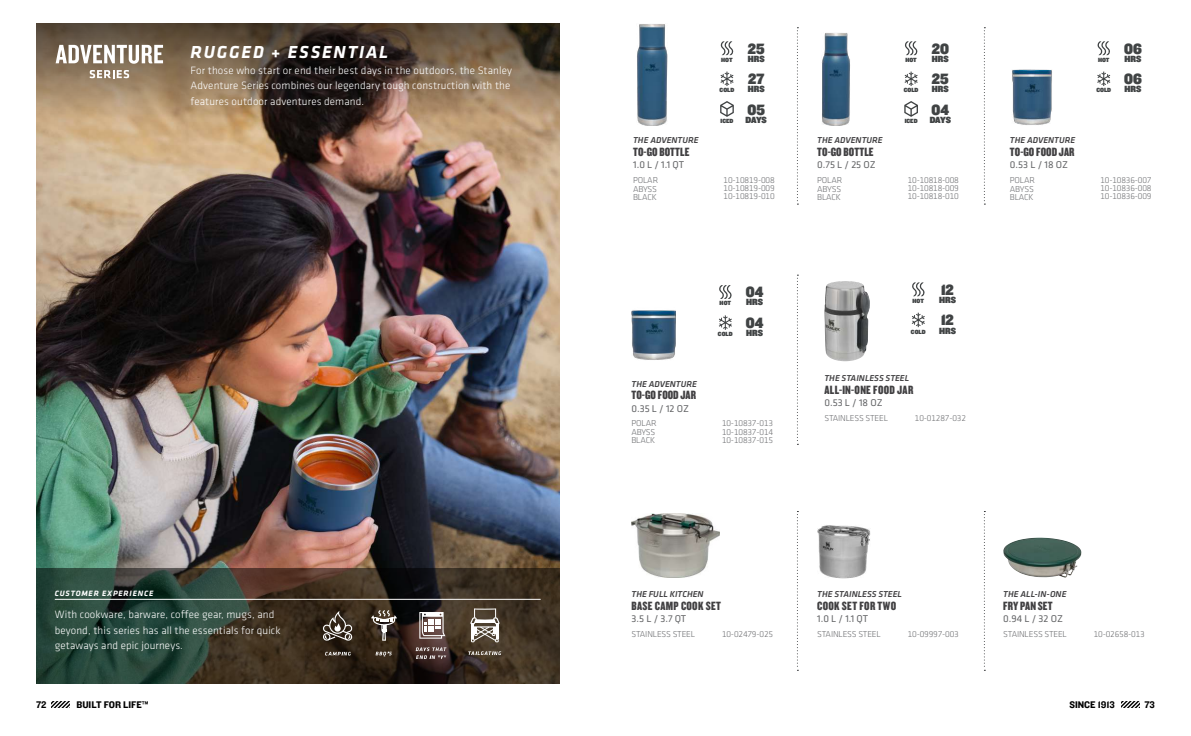
<style>
.page{position:relative;width:1191px;height:736px;background:#fff}
.page>*{position:absolute;margin:0;border:0;box-sizing:border-box;transform-origin:0 0}
.t1{font:italic 700 18px "Klavika";letter-spacing:.1em;color:#fff}
.t2{font:15.5px "Knockout 91 Ultmt Middlewt";color:#404344}
.t3{font:12.4px "Knockout 69 Full Liteweight";letter-spacing:.015em;color:#414042}
.t4{font:300 11px/15.5px "Klavika";letter-spacing:.01em;color:#fff}
.t5{font:10.2px "Klavika";letter-spacing:-.005em;color:#636466}
.t6{font:10px "Knockout 51 Middleweight";color:#000}
.t7{font:9.3px "Knockout 91 Ultmt Middlewt";letter-spacing:-.005em;color:#404344}
.t8{font:300 8.9px/8px "Klavika";letter-spacing:-.02em;color:#6d6e71}
.t9{font:italic 500 8.9px "Klavika";color:#414042}
.t10{font:italic 700 8px "Klavika";letter-spacing:.1em;color:#fff}
.t11{font:6.2px "Knockout 91 Ultmt Middlewt";color:#404344}
</style>
<div class="page">
<svg style="left:51px;top:701px;width:18px;height:6px"></svg>
<svg style="left:1122px;top:701px;width:18px;height:6px"></svg>
<img style="left:36px;top:126px;width:523px;height:441px">
<svg style="left:36px;top:23px;width:523px;height:103px;background:#715d49"></svg>
<svg style="left:36px;top:567px;width:523px;height:116px;background:#333629"></svg>
<svg style="left:371px;top:609px;width:26px;height:31px"></svg>
<svg style="left:375px;top:651px;width:17px;height:5px"></svg>
<svg style="left:322px;top:610px;width:31px;height:30px"></svg>
<svg style="left:325px;top:651px;width:26px;height:4px"></svg>
<svg style="left:419px;top:611px;width:26px;height:27px"></svg>
<svg style="left:416px;top:647px;width:30px;height:11px"></svg>
<svg style="left:468px;top:651px;width:33px;height:3px"></svg>
<svg style="left:470px;top:608px;width:29px;height:34px"></svg>
<hr style="left:55px;top:599px;width:485px;height:1px;background:#fff">
<svg style="left:797px;top:511px;width:1px;height:159px"></svg>
<svg style="left:983px;top:511px;width:2px;height:159px"></svg>
<img style="left:631px;top:513px;width:89px;height:64px">
<img style="left:817px;top:525px;width:53px;height:54px">
<img style="left:1003px;top:537px;width:78px;height:40px">
<svg style="left:912px;top:282px;width:12px;height:14px"></svg>
<svg style="left:911px;top:312px;width:14px;height:15px"></svg>
<img style="left:824px;top:281px;width:46px;height:80px">
<svg style="left:797px;top:274px;width:1px;height:170px"></svg>
<svg style="left:720px;top:41px;width:13px;height:14px"></svg>
<svg style="left:720px;top:72px;width:13px;height:14px"></svg>
<svg style="left:720px;top:101px;width:14px;height:16px"></svg>
<img style="left:637px;top:24px;width:30px;height:101px">
<svg style="left:797px;top:27px;width:1px;height:177px"></svg>
<svg style="left:905px;top:41px;width:12px;height:14px"></svg>
<svg style="left:904px;top:72px;width:13px;height:14px"></svg>
<svg style="left:904px;top:101px;width:14px;height:16px"></svg>
<img style="left:822px;top:33px;width:28px;height:93px">
<svg style="left:1097px;top:41px;width:13px;height:14px"></svg>
<svg style="left:1097px;top:72px;width:13px;height:14px"></svg>
<img style="left:1012px;top:69px;width:40px;height:56px">
<svg style="left:983px;top:27px;width:2px;height:177px"></svg>
<svg style="left:719px;top:285px;width:12px;height:14px"></svg>
<svg style="left:719px;top:315px;width:13px;height:15px"></svg>
<img style="left:631px;top:310px;width:44px;height:50px">
<svg style="left:56px;top:45px;width:107px;height:19px"></svg>
<svg style="left:90px;top:70px;width:39px;height:8px"></svg>
<h1 class="t1" style="left:191px;top:42px;width:199px">RUGGED + ESSENTIAL</h1>
<p class="t4" style="left:191px;top:63px;width:323px">For those who start or end their best days in the outdoors, the Stanley<br>Adventure Series combines our legendary tough construction with the features outdoor adventures demand.</p>
<p class="t10" style="left:55px;top:588px;width:100px">CUSTOMER EXPERIENCE</p>
<p class="t4" style="left:55px;top:606px;width:227px">With cookware, barware, coffee gear, mugs, and beyond, this series has all the essentials for quick getaways and epic journeys.</p>
<p class="t9" style="left:633px;top:135px;width:67px">THE ADVENTURE</p>
<h3 class="t3" style="left:633px;top:144px;width:58px">TO-GO BOTTLE</h3>
<p class="t5" style="left:633px;top:159px;width:52px">1.0 L / 1.1 QT</p>
<p class="t8" style="left:633px;top:175px;width:27px;line-height:8.9px">POLAR<br>ABYSS</p>
<p class="t8" style="left:633px;top:193px;width:25px">BLACK</p>
<h2 class="t2" style="left:748px;top:38px;width:18px">25</h2>
<p class="t11" style="left:721px;top:55px;width:13px">HOT</p>
<p class="t7" style="left:747px;top:52px;width:18px">HRS</p>
<p class="t11" style="left:719px;top:86px;width:16px">COLD</p>
<p class="t11" style="left:720px;top:117px;width:14px">ICED</p>
<h2 class="t2" style="left:748px;top:68px;width:17px">27</h2>
<p class="t7" style="left:747px;top:83px;width:18px">HRS</p>
<h2 class="t2" style="left:747px;top:99px;width:19px">05</h2>
<p class="t7" style="left:745px;top:114px;width:23px">DAYS</p>
<p class="t8" style="left:723px;top:176px;width:53px;text-align:justify">10-10819-008<br>10-10819-009<br>10-10819-010</p>
<p class="t9" style="left:631px;top:379px;width:67px">THE ADVENTURE</p>
<h3 class="t3" style="left:631px;top:387px;width:66px">TO-GO FOOD JAR</h3>
<p class="t5" style="left:631px;top:402px;width:59px">0.35 L / 12 OZ</p>
<p class="t8" style="left:631px;top:419px;width:27px;line-height:8.9px">POLAR<br>ABYSS</p>
<p class="t8" style="left:631px;top:436px;width:25px">BLACK</p>
<h2 class="t2" style="left:745px;top:281px;width:19px">04</h2>
<p class="t11" style="left:719px;top:299px;width:13px">HOT</p>
<p class="t7" style="left:746px;top:296px;width:18px">HRS</p>
<p class="t11" style="left:718px;top:330px;width:16px">COLD</p>
<h2 class="t2" style="left:745px;top:312px;width:19px">04</h2>
<p class="t7" style="left:746px;top:326px;width:18px">HRS</p>
<p class="t8" style="left:722px;top:419px;width:53px;line-height:8.9px">10-10837-013<br>10-10837-014</p>
<p class="t8" style="left:722px;top:436px;width:53px">10-10837-015</p>
<p class="t9" style="left:817px;top:135px;width:67px">THE ADVENTURE</p>
<h3 class="t3" style="left:817px;top:144px;width:58px">TO-GO BOTTLE</h3>
<p class="t5" style="left:817px;top:159px;width:60px">0.75 L / 25 OZ</p>
<p class="t8" style="left:817px;top:175px;width:27px;line-height:8.9px">POLAR<br>ABYSS</p>
<p class="t8" style="left:817px;top:193px;width:25px">BLACK</p>
<h2 class="t2" style="left:931px;top:38px;width:19px">20</h2>
<p class="t11" style="left:905px;top:55px;width:13px">HOT</p>
<p class="t7" style="left:932px;top:52px;width:18px">HRS</p>
<p class="t11" style="left:903px;top:86px;width:16px">COLD</p>
<p class="t11" style="left:904px;top:117px;width:14px">ICED</p>
<h2 class="t2" style="left:932px;top:68px;width:18px">25</h2>
<p class="t7" style="left:932px;top:83px;width:18px">HRS</p>
<h2 class="t2" style="left:931px;top:99px;width:19px">04</h2>
<p class="t7" style="left:929px;top:114px;width:23px">DAYS</p>
<p class="t8" style="left:907px;top:176px;width:53px;text-align:justify">10-10818-008<br>10-10818-009<br>10-10818-010</p>
<h2 class="t2" style="left:941px;top:278px;width:14px">12</h2>
<p class="t11" style="left:912px;top:296px;width:13px">HOT</p>
<p class="t7" style="left:939px;top:293px;width:18px">HRS</p>
<p class="t11" style="left:911px;top:327px;width:16px">COLD</p>
<h2 class="t2" style="left:941px;top:309px;width:14px">12</h2>
<p class="t7" style="left:939px;top:324px;width:18px">HRS</p>
<p class="t9" style="left:824px;top:373px;width:86px">THE STAINLESS STEEL</p>
<h3 class="t3" style="left:824px;top:381px;width:90px">ALL-IN-ONE FOOD JAR</h3>
<p class="t5" style="left:824px;top:396px;width:60px">0.53 L / 18 OZ</p>
<p class="t8" style="left:824px;top:413px;width:65px">STAINLESS STEEL</p>
<p class="t8" style="left:915px;top:413px;width:53px">10-01287-032</p>
<p class="t9" style="left:1010px;top:135px;width:67px">THE ADVENTURE</p>
<h3 class="t3" style="left:1010px;top:144px;width:66px">TO-GO FOOD JAR</h3>
<p class="t5" style="left:1010px;top:159px;width:60px">0.53 L / 18 OZ</p>
<p class="t8" style="left:1010px;top:175px;width:27px;line-height:8.9px">POLAR<br>ABYSS</p>
<p class="t8" style="left:1010px;top:193px;width:25px">BLACK</p>
<h2 class="t2" style="left:1124px;top:38px;width:19px">06</h2>
<p class="t11" style="left:1098px;top:55px;width:13px">HOT</p>
<p class="t7" style="left:1124px;top:52px;width:18px">HRS</p>
<p class="t11" style="left:1096px;top:86px;width:16px">COLD</p>
<h2 class="t2" style="left:1124px;top:68px;width:19px">06</h2>
<p class="t7" style="left:1124px;top:83px;width:18px">HRS</p>
<p class="t8" style="left:1100px;top:176px;width:53px;text-align:justify">10-10836-007<br>10-10836-008<br>10-10836-009</p>
<p class="t9" style="left:631px;top:589px;width:74px">THE FULL KITCHEN</p>
<h3 class="t3" style="left:631px;top:597px;width:91px">BASE CAMP COOK SET</h3>
<p class="t5" style="left:631px;top:613px;width:56px">3.5 L / 3.7 QT</p>
<p class="t9" style="left:817px;top:589px;width:86px">THE STAINLESS STEEL</p>
<h3 class="t3" style="left:817px;top:597px;width:80px">COOK SET FOR TWO</h3>
<p class="t5" style="left:817px;top:613px;width:52px">1.0 L / 1.1 QT</p>
<p class="t9" style="left:1003px;top:589px;width:65px">THE ALL-IN-ONE</p>
<h3 class="t3" style="left:1003px;top:597px;width:51px">FRY PAN SET</h3>
<p class="t5" style="left:1003px;top:613px;width:61px">0.94 L / 32 OZ</p>
<p class="t8" style="left:631px;top:630px;width:65px">STAINLESS STEEL</p>
<p class="t8" style="left:722px;top:630px;width:53px">10-02479-025</p>
<p class="t8" style="left:817px;top:630px;width:65px">STAINLESS STEEL</p>
<p class="t8" style="left:907px;top:630px;width:53px">10-09997-003</p>
<p class="t8" style="left:1003px;top:630px;width:65px">STAINLESS STEEL</p>
<p class="t8" style="left:1093px;top:630px;width:53px">10-02658-013</p>
<p class="t6" style="left:36px;top:697px;width:12px">72</p>
<p class="t6" style="left:76px;top:697px;width:74px">BUILT FOR LIFE™</p>
<p class="t6" style="left:1069px;top:697px;width:47px">SINCE 1913</p>
<p class="t6" style="left:1144px;top:697px;width:12px">73</p>
</div>
